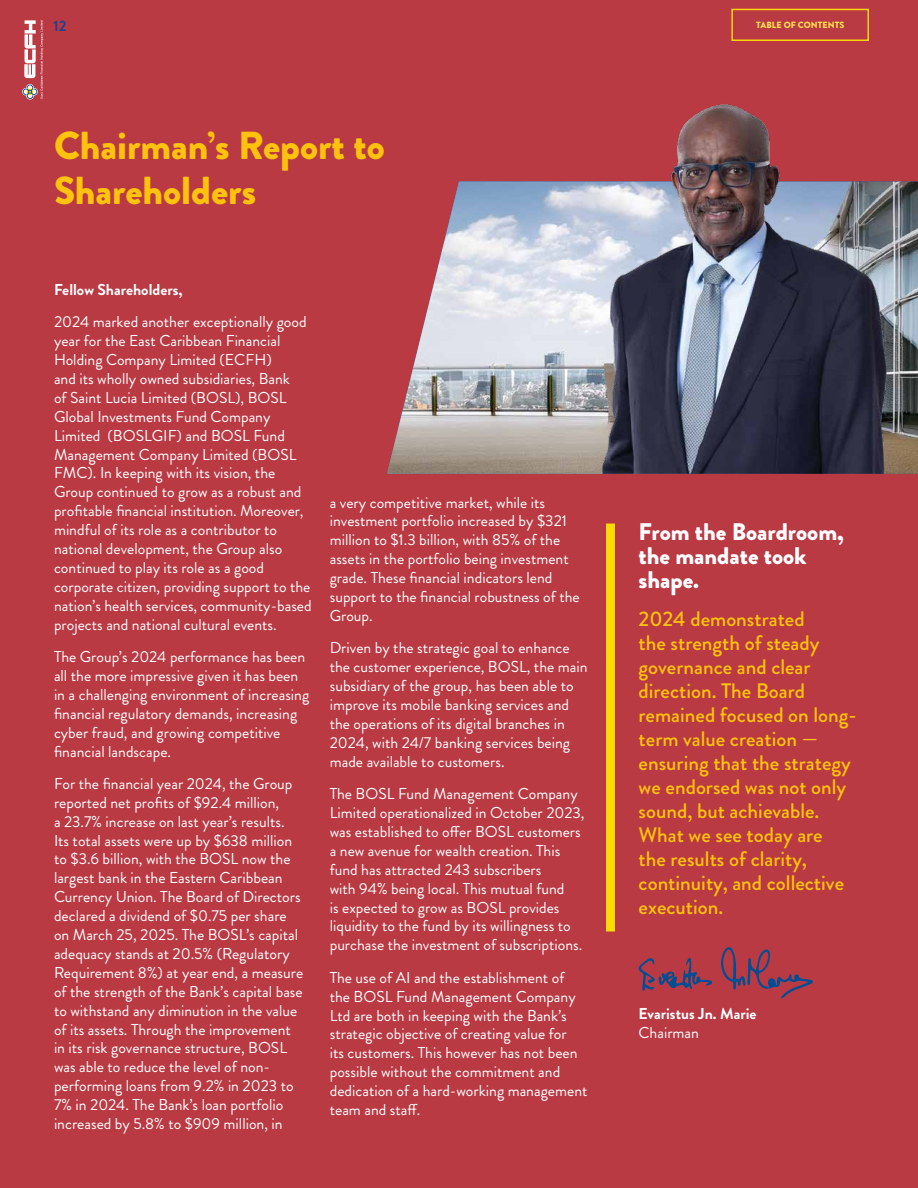
<style>
.page{position:relative;width:918px;height:1188px;background:#ba3a44}
.page>*{position:absolute;margin:0;border:0;box-sizing:border-box;transform-origin:0 0}
.t1{font:900 39px/45px "Brandon Grotesque";color:#ffc20d}
.t2{font:900 24px/24px "Brandon Grotesque";color:#fff}
.t3{font:500 21px/24px "Brandon Grotesque";color:#ffc20d}
.t4{font:15.75px/18.9px "Brandon Grotesque";color:#fff}
.t5{font:700 15.75px "Brandon Grotesque";color:#fff}
.t6{font:700 15px "Brandon Grotesque";color:#25408f}
.t7{font:900 9px "Brandon Grotesque";color:#ffdf4f}
</style>
<div class="page">
<img style="left:387px;top:332px;width:35px;height:142px">
<img style="left:422px;top:104px;width:496px;height:370px">
<svg style="left:721px;top:947px;width:92px;height:51px"></svg>
<svg style="left:638px;top:958px;width:74px;height:33px"></svg>
<div style="left:606px;top:524px;width:9px;height:408px;background:#ffda00"></div>
<svg style="left:22px;top:20px;width:22px;height:80px"></svg>
<div style="left:731px;top:9px;width:138px;height:32px;border:2px solid #fed50d"></div>
<p class="t6" style="left:53px;top:16px;width:15px">12</p>
<p class="t7" style="left:751px;top:22px;width:90px">TABLE OF CONTENTS</p>
<p class="t7" style="left:756px;top:19px;width:90px">TABLE OF CONTENTS</p>
<h1 class="t1" style="left:54px;top:124px;width:332px">Chairman’s Report to<br>Shareholders</h1>
<p class="t5" style="left:54px;top:278px;width:130px">Fellow Shareholders,</p>
<p class="t4" style="left:54px;top:313px;width:259px">2024 marked another exceptionally good year for the East Caribbean Financial Holding Company Limited (ECFH)<br>and its wholly owned subsidiaries, Bank<br>of Saint Lucia Limited (BOSL), BOSL Global Investments Fund Company Limited (BOSLGIF) and BOSL Fund Management Company Limited (BOSL FMC). In keeping with its vision, the Group continued to grow as a robust and profitable financial institution. Moreover, mindful of its role as a contributor to national development, the Group also continued to play its role as a good corporate citizen, providing support to the nation’s health services, community-based projects and national cultural events.</p>
<p class="t4" style="left:54px;top:647px;width:257px">The Group’s 2024 performance has been all the more impressive given it has been in a challenging environment of increasing financial regulatory demands, increasing cyber fraud, and growing competitive financial landscape.</p>
<p class="t4" style="left:54px;top:774px;width:251px">For the financial year 2024, the Group reported net profits of $92.4 million,<br>a 23.7% increase on last year’s results.<br>Its total assets were up by $638 million to $3.6 billion, with the BOSL now the largest bank in the Eastern Caribbean Currency Union. The Board of Directors declared a dividend of $0.75 per share on March 25, 2025. The BOSL’s capital adequacy stands at 20.5% (Regulatory Requirement 8%) at year end, a measure of the strength of the Bank’s capital base to withstand any diminution in the value of its assets. Through the improvement in its risk governance structure, BOSL was able to reduce the level of non&shy;performing loans from 9.2% in 2023 to 7% in 2024. The Bank’s loan portfolio increased by 5.8% to $909 million, in</p>
<p class="t4" style="left:330px;top:493px;width:252px">a very competitive market, while its investment portfolio increased by $321 million to $1.3 billion, with 85% of the assets in the portfolio being investment grade. These financial indicators lend support to the financial robustness of the Group.</p>
<p class="t4" style="left:330px;top:639px;width:259px">Driven by the strategic goal to enhance the customer experience, BOSL, the main subsidiary of the group, has been able to improve its mobile banking services and the operations of its digital branches in 2024, with 24/7 banking services being made available to customers.</p>
<p class="t4" style="left:330px;top:785px;width:256px">The BOSL Fund Management Company Limited operationalized in October 2023, was established to offer BOSL customers a new avenue for wealth creation. This fund has attracted 243 subscribers<br>with 94% being local. This mutual fund<br>is expected to grow as BOSL provides liquidity to the fund by its willingness to purchase the investment of subscriptions.</p>
<p class="t4" style="left:330px;top:968px;width:259px">The use of AI and the establishment of the BOSL Fund Management Company Ltd are both in keeping with the Bank’s strategic objective of creating value for<br>its customers. This however has not been possible without the commitment and dedication of a hard-working management team and staff.</p>
<h2 class="t2" style="left:639px;top:520px;width:207px">From the Boardroom, the mandate took shape.</h2>
<p class="t3" style="left:639px;top:607px;width:220px">2024 demonstrated<br>the strength of steady governance and clear direction. The Board remained focused on long&shy;term value creation — ensuring that the strategy we endorsed was not only sound, but achievable.<br>What we see today are<br>the results of clarity, continuity, and collective execution.</p>
<p class="t5" style="left:639px;top:1002px;width:119px">Evaristus Jn. Marie</p>
<p class="t4" style="left:639px;top:1023px;width:62px">Chairman</p>
</div>
